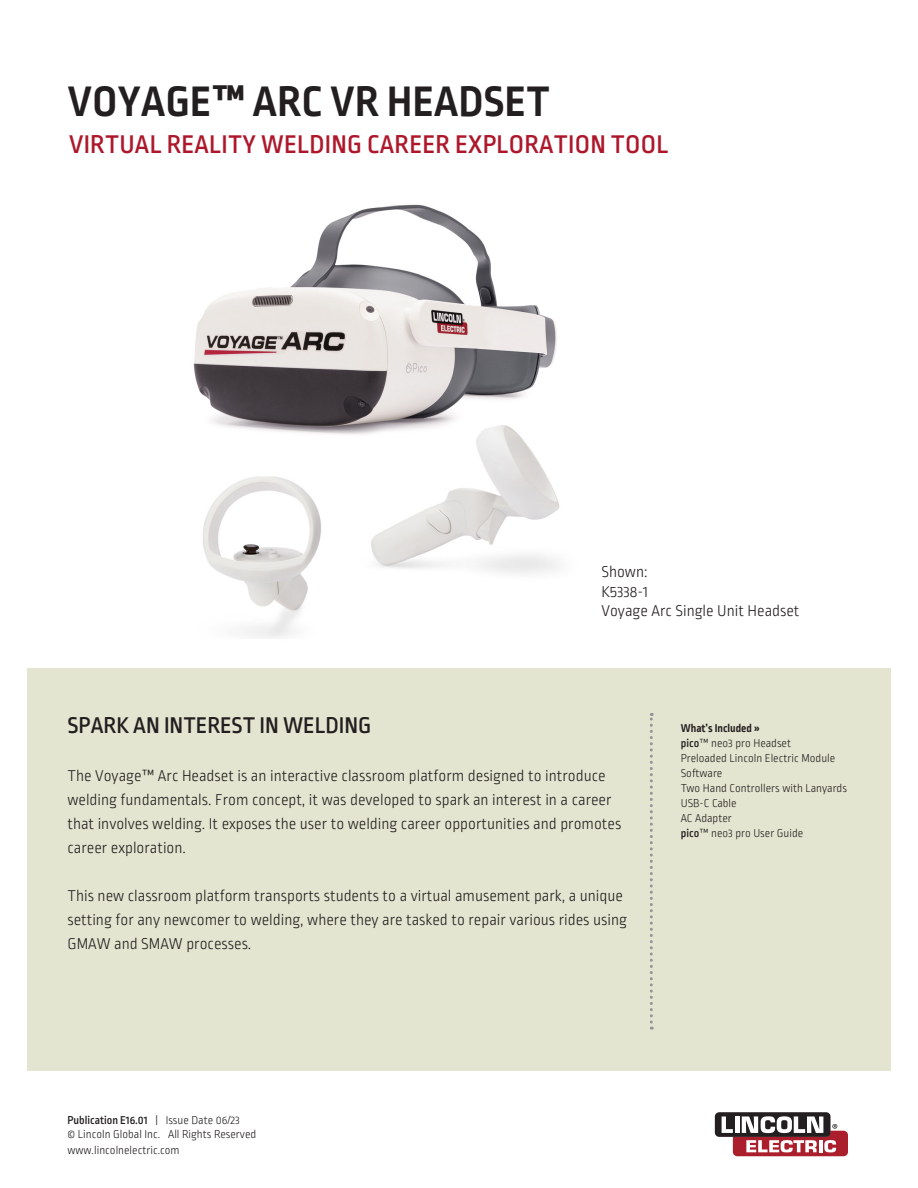
<style>
.page{position:relative;width:918px;height:1188px;background:#fff}
.page>*{position:absolute;margin:0;border:0;box-sizing:border-box;transform-origin:0 0}
.t1{font:700 45px "Ropa Sans Pro";letter-spacing:.01em;color:#231f20}
.t2{font:500 27px "Ropa Sans Pro";letter-spacing:.01em;color:#ae172b}
._04-Main_Text{font:500 24px "Ropa Sans Pro";color:#231f20}
.t3{font:300 16.5px/24px "Ropa Sans Pro";color:#231f20}
.t4{font:300 12px/13.5px "Ropa Sans Pro";color:#231f20}
.t5{font:700 12px "Ropa Sans Pro";color:#231f20}
.s1{font-weight:500}
</style>
<div class="page">
<div style="left:27px;top:669px;width:864px;height:402px;background:#e4e5d0"></div>
<svg style="left:650px;top:713px;width:3px;height:317px"></svg>
<div style="left:715px;top:1112px;width:116px;height:25px;background:#231f20;border-radius:4px"></div>
<svg style="left:722px;top:1116px;width:126px;height:40px"></svg>
<img style="left:193px;top:204px;width:367px;height:434px">
<p class="t1" style="left:68px;top:76px;width:484px">VOYAGE™ ARC VR HEADSET</p>
<p class="t2" style="left:69px;top:129px;width:601px">VIRTUAL REALITY WELDING CAREER EXPLORATION TOOL</p>
<p class="t3" style="left:602px;top:561px;width:48px">Shown:</p>
<p class="t3" style="left:602px;top:581px;width:48px">K5338-1</p>
<p class="t3" style="left:602px;top:600px;width:199px">Voyage Arc Single Unit Headset</p>
<p class="_04-Main_Text" style="left:68px;top:712px;width:305px">SPARK AN INTEREST IN WELDING</p>
<p class="t3" style="left:68px;top:765px;width:555px">The Voyage™ Arc Headset is an interactive classroom platform designed to introduce welding fundamentals. From concept, it was developed to spark an interest in a career that involves welding. It exposes the user to welding career opportunities and promotes career exploration.</p>
<p class="t3" style="left:68px;top:885px;width:561px">This new classroom platform transports students to a virtual amusement park, a unique setting for any newcomer to welding, where they are tasked to repair various rides using<br>GMAW and SMAW processes.</p>
<p class="t5" style="left:681px;top:722px;width:81px">What’s Included »</p>
<p class="t4" style="left:681px;top:738px;width:112px"><span class="s1">pico</span>™ neo3 pro Headset</p>
<p class="t4" style="left:681px;top:752px;width:156px;line-height:15px">Preloaded Lincoln Electric Module<br>Software</p>
<p class="t4" style="left:681px;top:783px;width:168px">Two Hand Controllers with Lanyards</p>
<p class="t4" style="left:681px;top:798px;width:57px">USB-C Cable</p>
<p class="t4" style="left:681px;top:813px;width:52px">AC Adapter</p>
<p class="t4" style="left:681px;top:828px;width:124px"><span class="s1">pico</span>™ neo3 pro User Guide</p>
<p class="t4" style="left:68px;top:1114px;width:190px"><span class="s1">Publication E16.01</span> | Issue Date 06/23<br>© Lincoln Global Inc. All Rights Reserved</p>
<p class="t4" style="left:68px;top:1144px;width:114px">www.lincolnelectric.com</p>
</div>
